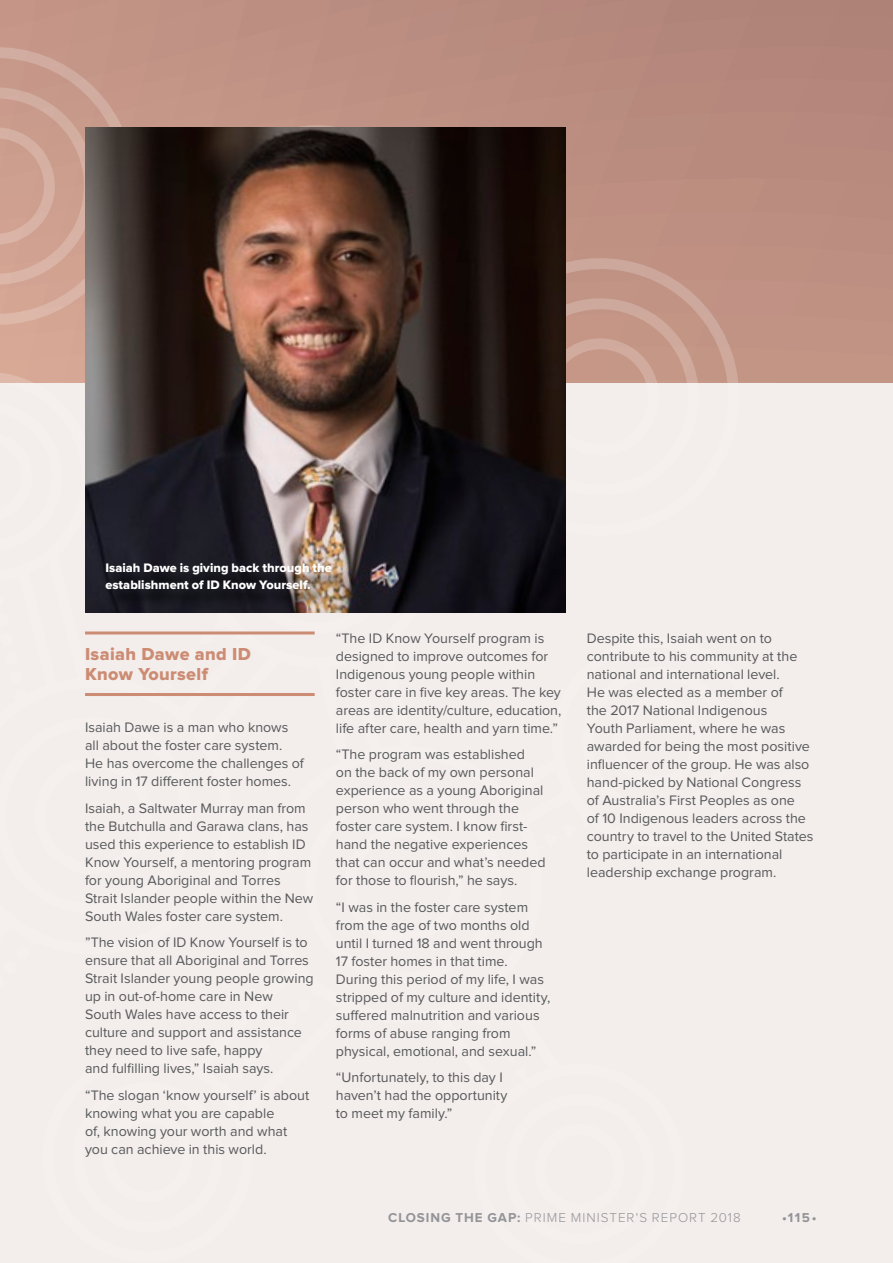
<style>
.page{position:relative;width:893px;height:1263px;background:#f3edeb}
.page>*{position:absolute;margin:0;border:0;box-sizing:border-box;transform-origin:0 0}
.H3_with_paragraph_ru{font:18px/20.2px "Proxima Nova Extrabld";letter-spacing:.02em;color:#cc8c74}
.Body-2018{font:14.25px/18px "Proxima Nova";color:#57595b}
.t1{font:300 13.35px "Proxima Nova";letter-spacing:.075em;color:#939498}
.t2{font:700 13.35px "Proxima Nova";color:#939498}
.t3{font:12.75px/16.5px "Proxima Nova Extrabld";color:#fff}
.s1{font-weight:700}
</style>
<div class="page">
<div style="left:0;top:0;width:893px;height:382px;background:#ba8c80"></div>
<svg style="left:0;top:43px;width:742px;height:592px"></svg>
<img style="left:85px;top:128px;width:481px;height:484px">
<div style="left:109px;top:566px;width:241px;height:41px;background:#000;opacity:.75"></div>
<hr style="left:85px;top:631px;width:230px;height:3px;background:#cc8c74">
<hr style="left:85px;top:693px;width:230px;height:3px;background:#cc8c74">
<p class="t3" style="left:105px;top:560px;width:228px">Isaiah Dawe is giving back through the establishment of ID Know Yourself.</p>
<h3 class="H3_with_paragraph_ru" style="left:85px;top:645px;width:167px">Isaiah Dawe and ID<br>Know Yourself</h3>
<p class="Body-2018" style="left:85px;top:719px;width:220px">Isaiah Dawe is a man who knows all about the foster care system.<br>He has overcome the challenges of living in 17 different foster homes.</p>
<p class="Body-2018" style="left:85px;top:800px;width:230px">Isaiah, a Saltwater Murray man from the Butchulla and Garawa clans, has used this experience to establish ID Know Yourself, a mentoring program for young Aboriginal and Torres Strait Islander people within the New South Wales foster care system.</p>
<p class="Body-2018" style="left:85px;top:934px;width:230px">”The vision of ID Know Yourself is to ensure that all Aboriginal and Torres Strait Islander young people growing up in out-of-home care in New<br>South Wales have access to their culture and support and assistance they need to live safe, happy<br>and fulfilling lives,” Isaiah says.</p>
<p class="Body-2018" style="left:85px;top:1087px;width:226px">“The slogan ‘know yourself’ is about knowing what you are capable<br>of, knowing your worth and what you can achieve in this world.</p>
<p class="Body-2018" style="left:336px;top:630px;width:227px">“The ID Know Yourself program is designed to improve outcomes for Indigenous young people within foster care in five key areas. The key areas are identity/culture, education, life after care, health and yarn time.”</p>
<p class="Body-2018" style="left:336px;top:746px;width:211px">“The program was established<br>on the back of my own personal experience as a young Aboriginal person who went through the foster care system. I know first&shy;hand the negative experiences that can occur and what’s needed for those to flourish,” he says.</p>
<p class="Body-2018" style="left:336px;top:899px;width:216px">“I was in the foster care system from the age of two months old until I turned 18 and went through<br>17 foster homes in that time.<br>During this period of my life, I was stripped of my culture and identity, suffered malnutrition and various forms of abuse ranging from physical, emotional, and sexual.”</p>
<p class="Body-2018" style="left:336px;top:1069px;width:173px">“Unfortunately, to this day I haven’t had the opportunity to meet my family.”</p>
<p class="Body-2018" style="left:587px;top:630px;width:228px">Despite this, Isaiah went on to contribute to his community at the national and international level.<br>He was elected as a member of<br>the 2017 National Indigenous<br>Youth Parliament, where he was awarded for being the most positive influencer of the group. He was also hand-picked by National Congress of Australia’s First Peoples as one<br>of 10 Indigenous leaders across the country to travel to the United States to participate in an international leadership exchange program.</p>
<p class="t1" style="left:388px;top:1211px;width:354px"><span class="s1">CLOSING THE GAP:</span> PRIME MINISTER'S REPORT 2018</p>
<p class="t2" style="left:782px;top:1211px;width:36px">•115•</p>
</div>
